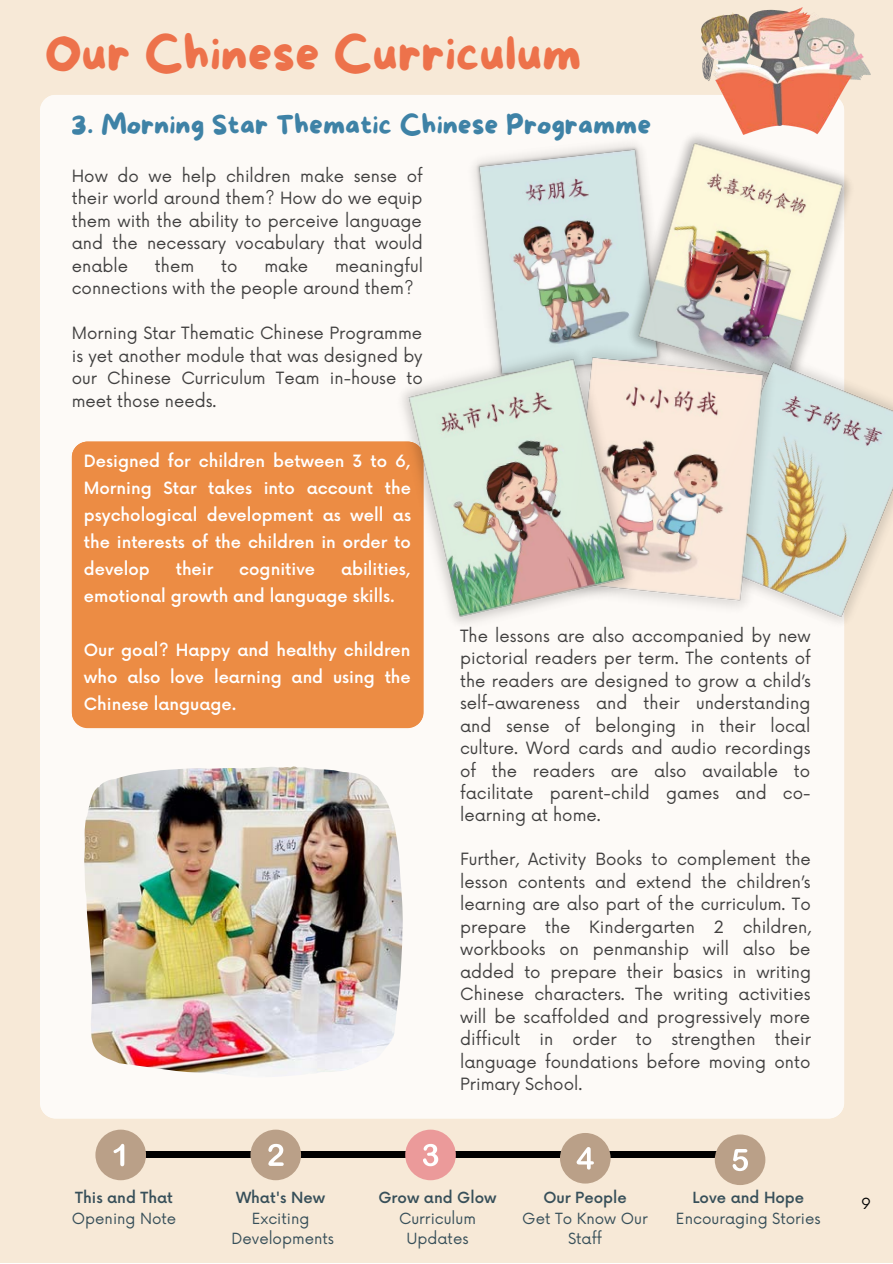
<style>
.page{position:relative;width:893px;height:1264px;background:#fff}
.page>*{position:absolute;margin:0;border:0;box-sizing:border-box;transform-origin:0 0}
.t1{font:48px "More Sugar";color:#ed6d45}
.t2{font:27px "More Sugar";color:#367da3}
.t3{font:16.5px/22.5px "Now";color:#403f3f;text-align:justify}
.t4{font:500 16.5px/27px "Now";color:#fff;text-align:justify}
.t5{font:15px/20.2px "Now";color:#374f59;text-align:center}
.t6{font:500 15px "Now";color:#374f59}
.t7{font:15px "Now";color:#000}
</style>
<div class="page">
<div style="left:0;top:0;width:892px;height:1262px;background:#f7e9d7"></div>
<div style="left:40px;top:95px;width:804px;height:1023px;background:#fdfaf7"></div>
<div style="left:115px;top:1151px;width:630px;height:7px;background:#000"></div>
<div style="left:250px;top:1129px;width:51px;height:51px;background:#baa088;border-radius:50%"></div>
<svg style="left:268px;top:1143px;width:16px;height:22px"></svg>
<div style="left:95px;top:1129px;width:51px;height:51px;background:#baa088;border-radius:50%"></div>
<svg style="left:113px;top:1143px;width:11px;height:23px"></svg>
<div style="left:405px;top:1129px;width:51px;height:51px;background:#eb9a9a;border-radius:50%"></div>
<svg style="left:423px;top:1144px;width:15px;height:22px"></svg>
<div style="left:560px;top:1132px;width:50px;height:51px;background:#baa088;border-radius:50%"></div>
<svg style="left:576px;top:1147px;width:17px;height:22px"></svg>
<div style="left:714px;top:1134px;width:51px;height:51px;background:#baa088;border-radius:50%"></div>
<svg style="left:732px;top:1149px;width:16px;height:22px"></svg>
<div style="left:72px;top:441px;width:351px;height:286px;background:#ec8c44"></div>
<img style="left:84px;top:766px;width:318px;height:311px">
<img style="left:701px;top:8px;width:169px;height:112px">
<img style="left:460px;top:130px;width:155px;height:206px">
<img style="left:615px;top:120px;width:235px;height:220px">
<img style="left:671px;top:340px;width:221px;height:300px">
<img style="left:648px;top:336px;width:134px;height:286px">
<img style="left:386px;top:336px;width:262px;height:303px">
<h1 class="t1" style="left:44px;top:28px;width:538px">Our Chinese Curriculum</h1>
<h2 class="t2" style="left:72px;top:110px;width:581px">3. Morning Star Thematic Chinese Programme</h2>
<p class="t3" style="left:72px;top:165px;width:352px">How do we help children make sense of their world around them? How do we equip them with the ability to perceive language and the necessary vocabulary that would enable</p>
<p class="t3" style="left:72px;top:255px;width:352px;text-indent:263px">meaningful connections with the people around them?</p>
<p class="t3" style="left:72px;top:323px;width:352px">Morning Star Thematic Chinese Programme is yet another module that was designed by our Chinese Curriculum Team in-house to meet those needs.</p>
<p class="t3" style="left:155px;top:255px;width:41px">them</p>
<p class="t3" style="left:221px;top:255px;width:18px">to</p>
<p class="t3" style="left:264px;top:255px;width:45px">make</p>
<p class="t4" style="left:84px;top:448px;width:328px">Designed for children between 3 to 6, Morning Star takes into account the psychological development as well as the interests of the children in order to develop</p>
<p class="t4" style="left:84px;top:556px;width:328px;text-indent:257px">abilities, emotional growth and language skills.</p>
<p class="t4" style="left:84px;top:637px;width:328px">Our goal? Happy and healthy children who also love learning and using the Chinese language.</p>
<p class="t4" style="left:176px;top:556px;width:39px">their</p>
<p class="t4" style="left:239px;top:556px;width:77px">cognitive</p>
<p class="t3" style="left:460px;top:625px;width:352px">The lessons are also accompanied by new pictorial readers per term. The contents of the readers are designed to grow a child’s self-awareness and their understanding and sense of belonging in their local culture. Word cards and audio recordings of the readers are also available to facilitate parent-child games and co&shy;learning at home.</p>
<p class="t3" style="left:460px;top:849px;width:352px">Further, Activity Books to complement the lesson contents and extend the children’s learning are also part of the curriculum. To prepare the Kindergarten 2 children, workbooks on penmanship will also be added to prepare their basics in writing Chinese characters. The writing activities will be scaffolded and progressively more difficult in order to strengthen their language foundations before moving onto Primary School.</p>
<p class="t6" style="left:75px;top:1189px;width:99px">This and That</p>
<p class="t5" style="left:72px;top:1208px;width:106px">Opening Note</p>
<p class="t6" style="left:236px;top:1189px;width:91px">What's New</p>
<p class="t5" style="left:231px;top:1208px;width:104px">Exciting<br>Developments</p>
<p class="t6" style="left:378px;top:1189px;width:120px">Grow and Glow</p>
<p class="t5" style="left:399px;top:1208px;width:78px">Curriculum<br>Updates</p>
<p class="t6" style="left:543px;top:1189px;width:85px">Our People</p>
<p class="t5" style="left:522px;top:1208px;width:127px">Get To Know Our<br>Staff</p>
<p class="t6" style="left:692px;top:1189px;width:113px">Love and Hope</p>
<p class="t5" style="left:676px;top:1208px;width:146px">Encouraging Stories</p>
<p class="t7" style="left:860px;top:1195px;width:11px">9</p>
</div>
